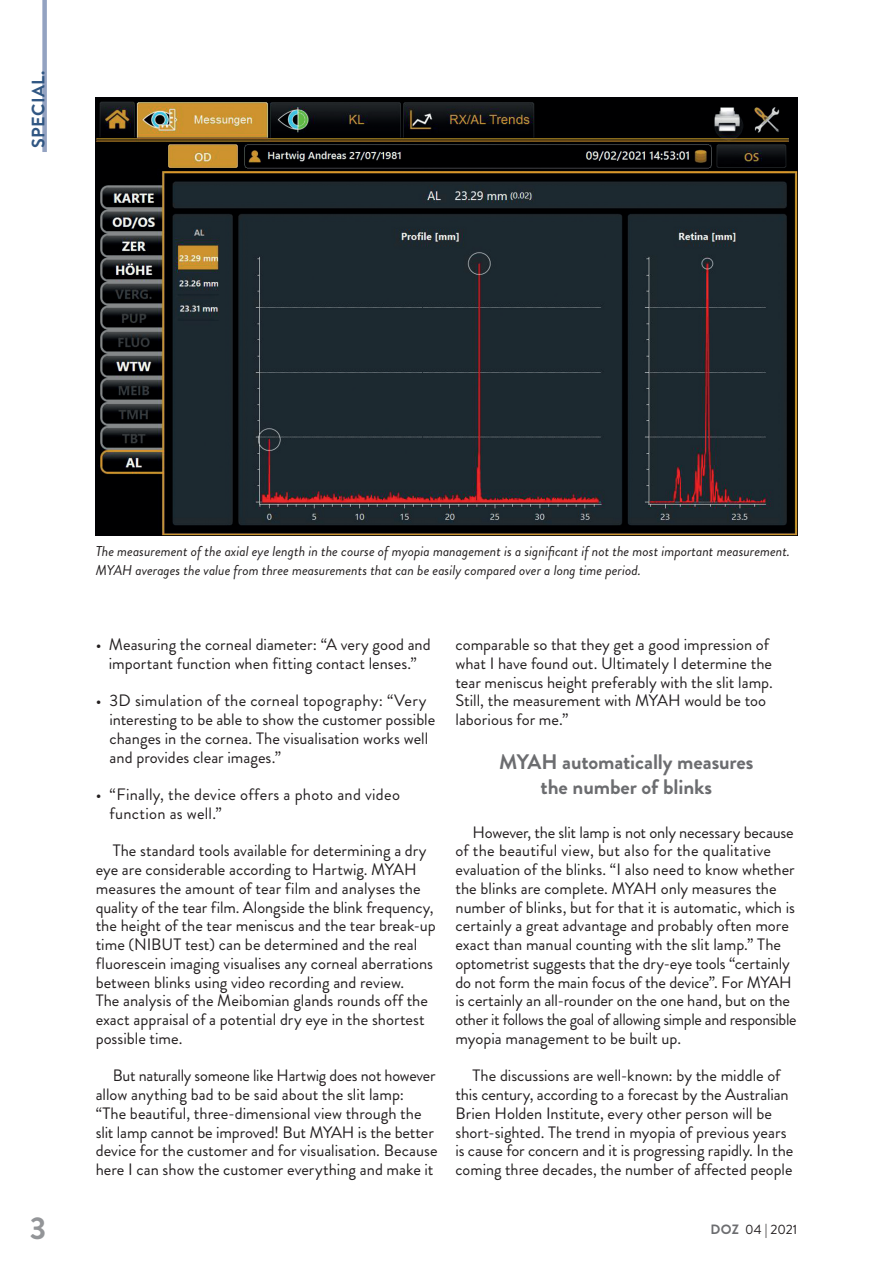
<style>
.page{position:relative;width:893px;height:1263px;background:#fff}
.page>*{position:absolute;margin:0;border:0;box-sizing:border-box;transform-origin:0 0}
.t1{font:700 31.5px "Brandon Grotesque";color:#939598}
.TC_tussentekstje_gri{font:700 21px/25.5px "Brandon Grotesque";letter-spacing:-.005em;color:#6c6d70;text-align:center}
._00-Rubrik{font:700 18px "Brandon Grotesque";letter-spacing:.02em;color:#315783}
.TC_body_brandon_DOZ{font:16.5px/18.8px "Brandon Grotesque";color:#231f20}
._06_Bildunterschrift{font:italic 14.25px/18.8px "Brandon Grotesque";color:#231f20}
.t2{font:13.5px "Brandon Grotesque";color:#231f20}
.s1{font-weight:700;color:#6c6d70}
</style>
<div class="page">
<div style="left:42px;top:0;width:5px;height:152px;background:#93a2c1"></div>
<img style="left:96px;top:98px;width:701px;height:437px">
<p class="_00-Rubrik" style="left:26px;top:148px;width:78px;rotate:-90deg">SPECIAL.</p>
<p class="_06_Bildunterschrift" style="left:96px;top:542px;width:696px">The measurement of the axial eye length in the course of myopia management is a significant if not the most important measurement.<br>MYAH averages the value from three measurements that can be easily compared over a long time period.</p>
<p class="TC_body_brandon_DOZ" style="left:96px;top:635px;width:337px;text-align:center">• Measuring the corneal diameter: “A very good and important function when fitting contact lenses.”</p>
<p class="TC_body_brandon_DOZ" style="left:110px;top:691px;width:327px;text-indent:-14px">• 3D simulation of the corneal topography: “Very interesting to be able to show the customer possible changes in the cornea. The visualisation works well and provides clear images.”</p>
<p class="TC_body_brandon_DOZ" style="left:110px;top:785px;width:292px;text-indent:-14px">• “Finally, the device offers a photo and video function as well.”</p>
<p class="TC_body_brandon_DOZ" style="left:96px;top:841px;width:342px;text-indent:17px">The standard tools available for determining a dry eye are considerable according to Hartwig. MYAH measures the amount of tear film and analyses the quality of the tear film. Alongside the blink frequency, the height of the tear meniscus and the tear break-up time (NIBUT test) can be determined and the real fluorescein imaging visualises any corneal aberrations between blinks using video recording and review.<br>The analysis of the Meibomian glands rounds off the exact appraisal of a potential dry eye in the shortest possible time.</p>
<p class="TC_body_brandon_DOZ" style="left:96px;top:1066px;width:343px;text-indent:17px">But naturally someone like Hartwig does not however allow anything bad to be said about the slit lamp: “The beautiful, three-dimensional view through the slit lamp cannot be improved! But MYAH is the better device for the customer and for visualisation. Because here I can show the customer everything and make it</p>
<p class="TC_body_brandon_DOZ" style="left:455px;top:635px;width:319px">comparable so that they get a good impression of what I have found out. Ultimately I determine the tear meniscus height preferably with the slit lamp.<br>Still, the measurement with MYAH would be too laborious for me.”</p>
<p class="TC_tussentekstje_gri" style="left:499px;top:749px;width:256px">MYAH automatically measures the number of blinks</p>
<p class="TC_body_brandon_DOZ" style="left:455px;top:823px;width:343px;text-indent:17px">However, the slit lamp is not only necessary because of the beautiful view, but also for the qualitative evaluation of the blinks. “I also need to know whether the blinks are complete. MYAH only measures the number of blinks, but for that it is automatic, which is certainly a great advantage and probably often more exact than manual counting with the slit lamp.” The optometrist suggests that the dry-eye tools “certainly do not form the main focus of the device”. For MYAH is certainly an all-rounder on the one hand, but on the other it follows the goal of allowing simple and responsible myopia management to be built up.</p>
<p class="TC_body_brandon_DOZ" style="left:455px;top:1066px;width:339px;text-indent:17px">The discussions are well-known: by the middle of this century, according to a forecast by the Australian Brien Holden Institute, every other person will be short-sighted. The trend in myopia of previous years is cause for concern and it is progressing rapidly. In the coming three decades, the number of affected people</p>
<h1 class="t1" style="left:30px;top:1206px;width:18px">3</h1>
<p class="t2" style="left:711px;top:1220px;width:88px"><span class="s1">DOZ</span> 04 | 2021</p>
</div>
